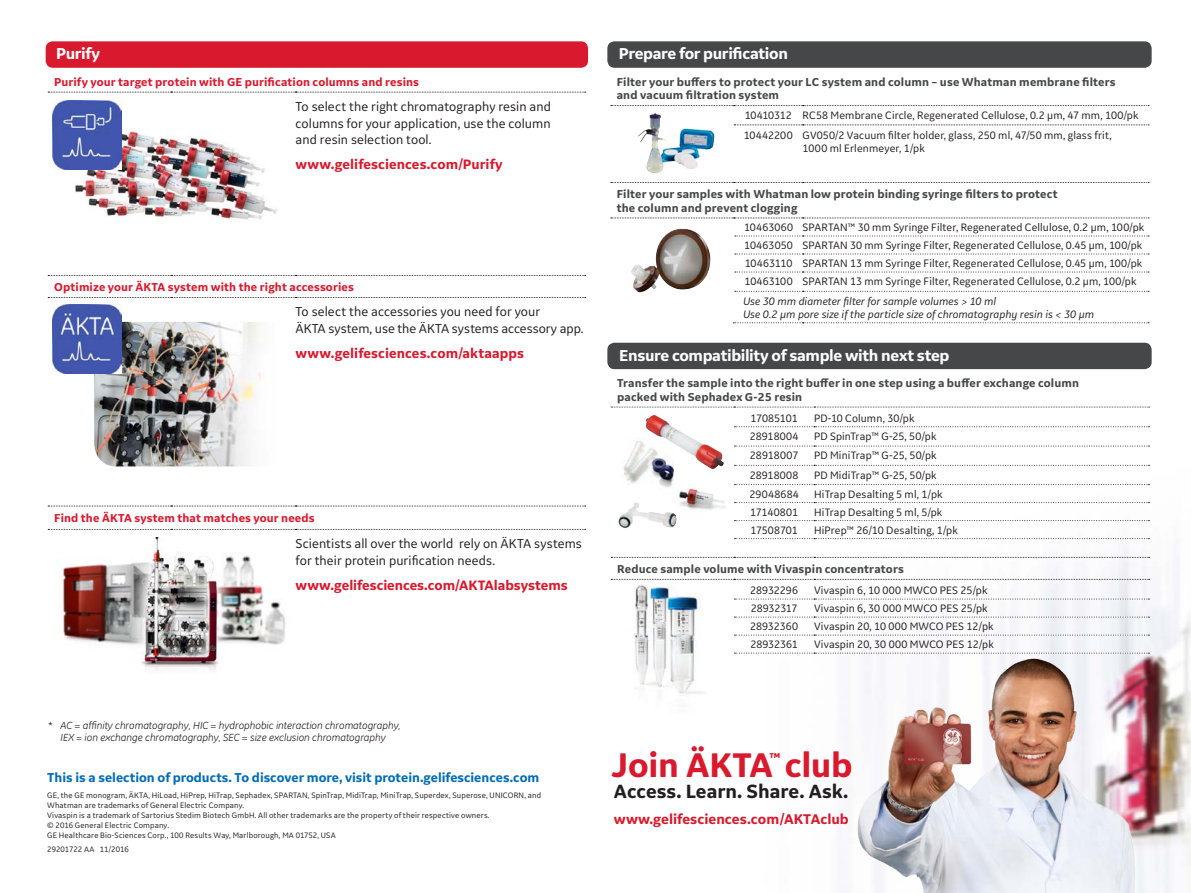
<style>
.page{position:relative;width:1191px;height:893px;background:#fff}
.page>*{position:absolute;margin:0;border:0;box-sizing:border-box;transform-origin:0 0}
.t1{font:700 35.7px "GE Inspira Sans";letter-spacing:-.01em;color:#d9192d}
.t2{font:700 20.1px "GE Inspira Sans";color:#231f20}
.t3{font:700 16.5px "GE Inspira Sans";letter-spacing:-.02em;color:#fff}
.t4{font:700 14.85px "GE Inspira Sans";color:#d9192d}
.t5{font:700 14.7px "GE Inspira Sans";color:#d9192d}
.t6{font:700 14.25px "GE Inspira Sans";letter-spacing:.005em;color:#d9192d}
.t7{font:13.5px/16.5px "GE Inspira Sans";letter-spacing:.005em;color:#231f20}
.t8{font:700 13.5px "GE Inspira Sans";color:#006cb7}
.t9{font:700 12px/13.5px "GE Inspira Sans";letter-spacing:.01em;color:#464748}
.t10{font:700 12px "GE Inspira Sans";letter-spacing:.01em;color:#d9192d}
.t11{font:11.25px/18px "GE Inspira Sans";letter-spacing:.01em;color:#231f20}
.t12{font:italic 11.25px/13.5px "GE Inspira Sans";letter-spacing:.005em;color:#231f20}
.t13{font:11.25px "GE Inspira Sans";letter-spacing:-.01em;color:#231f20}
.t14{font:italic 10.5px/12px "GE Inspira";color:#231f20;text-align:center}
.t15{font:8.25px/9.9px "GE Inspira Sans";letter-spacing:.02em;color:#231f20}
.t16{font:8.25px "GE Inspira Sans";color:#231f20}
</style>
<div class="page">
<img style="left:687px;top:128px;width:28px;height:41px">
<img style="left:638px;top:113px;width:49px;height:61px">
<img style="left:741px;top:445px;width:450px;height:448px">
<div style="left:46px;top:42px;width:541px;height:25px;background:#d9192d;border-radius:6px"></div>
<div style="left:46px;top:41px;width:542px;height:27px;border:2px solid #d9192d;border-radius:6px"></div>
<div style="left:608px;top:42px;width:542px;height:25px;background:#464748;border-radius:6px"></div>
<div style="left:607px;top:41px;width:544px;height:27px;border:2px solid #464748;border-radius:6px"></div>
<div style="left:608px;top:343px;width:542px;height:25px;background:#464748;border-radius:6px"></div>
<div style="left:607px;top:343px;width:544px;height:26px;border:2px solid #464748;border-radius:6px"></div>
<img style="left:62px;top:537px;width:223px;height:133px">
<svg style="left:733px;top:322px;width:416px;height:1px"></svg>
<svg style="left:734px;top:125px;width:415px;height:1px"></svg>
<svg style="left:611px;top:105px;width:538px;height:1px"></svg>
<svg style="left:611px;top:182px;width:538px;height:1px"></svg>
<svg style="left:611px;top:218px;width:538px;height:74px"></svg>
<svg style="left:734px;top:426px;width:415px;height:1px"></svg>
<svg style="left:734px;top:465px;width:415px;height:1px"></svg>
<svg style="left:734px;top:484px;width:415px;height:1px"></svg>
<svg style="left:734px;top:502px;width:415px;height:1px"></svg>
<svg style="left:734px;top:446px;width:415px;height:1px"></svg>
<svg style="left:734px;top:520px;width:415px;height:1px"></svg>
<svg style="left:734px;top:538px;width:415px;height:1px"></svg>
<svg style="left:611px;top:407px;width:538px;height:1px"></svg>
<svg style="left:734px;top:599px;width:415px;height:1px"></svg>
<svg style="left:734px;top:617px;width:415px;height:1px"></svg>
<svg style="left:734px;top:635px;width:415px;height:1px"></svg>
<svg style="left:734px;top:653px;width:415px;height:1px"></svg>
<svg style="left:611px;top:557px;width:538px;height:1px"></svg>
<svg style="left:611px;top:579px;width:538px;height:1px"></svg>
<svg style="left:48px;top:92px;width:538px;height:1px"></svg>
<svg style="left:48px;top:506px;width:538px;height:1px"></svg>
<svg style="left:48px;top:529px;width:538px;height:1px"></svg>
<svg style="left:48px;top:275px;width:538px;height:1px"></svg>
<svg style="left:48px;top:297px;width:538px;height:1px"></svg>
<img style="left:631px;top:229px;width:79px;height:63px">
<img style="left:634px;top:584px;width:71px;height:112px">
<img style="left:855px;top:657px;width:288px;height:236px">
<img style="left:623px;top:440px;width:51px;height:48px">
<img style="left:618px;top:502px;width:58px;height:26px">
<img style="left:646px;top:415px;width:78px;height:54px">
<img style="left:679px;top:488px;width:47px;height:22px">
<img style="left:73px;top:109px;width:204px;height:112px">
<img style="left:53px;top:101px;width:68px;height:68px">
<img style="left:94px;top:322px;width:170px;height:144px">
<img style="left:53px;top:305px;width:68px;height:68px">
<h3 class="t3" style="left:56px;top:44px;width:45px">Purify</h3>
<h3 class="t3" style="left:619px;top:44px;width:171px">Prepare for purification</h3>
<p class="t10" style="left:54px;top:74px;width:366px">Purify your target protein with GE purification columns and resins</p>
<p class="t7" style="left:296px;top:98px;width:257px;text-align:justify">To select the right chromatography resin and columns for your application, use the column and resin selection tool.</p>
<p class="t6" style="left:296px;top:155px;width:208px">www.gelifesciences.com/Purify</p>
<p class="t10" style="left:54px;top:280px;width:301px">Optimize your ÄKTA system with the right accessories</p>
<p class="t7" style="left:296px;top:303px;width:289px">To select the accessories you need for your<br>ÄKTA system, use the ÄKTA systems accessory app.</p>
<p class="t6" style="left:296px;top:344px;width:230px">www.gelifesciences.com/aktaapps</p>
<p class="t10" style="left:54px;top:510px;width:262px">Find the ÄKTA system that matches your needs</p>
<p class="t7" style="left:296px;top:535px;width:288px">Scientists all over the world rely on ÄKTA systems for their protein purification needs.</p>
<p class="t6" style="left:296px;top:576px;width:273px">www.gelifesciences.com/AKTAlabsystems</p>
<p class="t14" style="left:48px;top:719px;width:354px">* AC = affinity chromatography, HIC = hydrophobic interaction chromatography,<br>IEX = ion exchange chromatography, SEC = size exclusion chromatography</p>
<p class="t8" style="left:47px;top:769px;width:494px">This is a selection of products. To discover more, visit protein.gelifesciences.com</p>
<p class="t15" style="left:47px;top:790px;width:495px">GE, the GE monogram, ÄKTA, HiLoad, HiPrep, HiTrap, Sephadex, SPARTAN, SpinTrap, MidiTrap, MiniTrap, Superdex, Superose, UNICORN, and Whatman are trademarks of General Electric Company.<br>Vivaspin is a trademark of Sartorius Stedim Biotech GmbH. All other trademarks are the property of their respective owners.<br>© 2016 General Electric Company.<br>GE Healthcare Bio-Sciences Corp., 100 Results Way, Marlborough, MA 01752, USA</p>
<p class="t16" style="left:47px;top:844px;width:83px">29201722 AA 11/2016</p>
<p class="t9" style="left:617px;top:75px;width:500px">Filter your buffers to protect your LC system and column – use Whatman membrane filters and vacuum filtration system</p>
<p class="t11" style="left:743px;top:106px;width:396px;line-height:19.4px">10410312 RC58 Membrane Circle, Regenerated Cellulose, 0.2 µm, 47 mm, 100/pk<br>10442200 GV050/2 Vacuum filter holder, glass, 250 ml, 47/50 mm, glass frit,</p>
<p class="t11" style="left:802px;top:139px;width:124px">1000 ml Erlenmeyer, 1/pk</p>
<p class="t9" style="left:617px;top:187px;width:442px">Filter your samples with Whatman low protein binding syringe filters to protect the column and prevent clogging</p>
<p class="t11" style="left:744px;top:218px;width:402px">10463060 SPARTAN™ 30 mm Syringe Filter, Regenerated Cellulose, 0.2 µm, 100/pk 10463050 SPARTAN 30 mm Syringe Filter, Regenerated Cellulose, 0.45 µm, 100/pk 10463110 SPARTAN 13 mm Syringe Filter, Regenerated Cellulose, 0.45 µm, 100/pk 10463100 SPARTAN 13 mm Syringe Filter, Regenerated Cellulose, 0.2 µm, 100/pk</p>
<p class="t12" style="left:743px;top:294px;width:352px">Use 30 mm diameter filter for sample volumes &gt; 10 ml<br>Use 0.2 µm pore size if the particle size of chromatography resin is &lt; 30 µm</p>
<h3 class="t3" style="left:619px;top:346px;width:332px">Ensure compatibility of sample with next step</h3>
<p class="t9" style="left:617px;top:376px;width:463px">Transfer the sample into the right buffer in one step using a buffer exchange column packed with Sephadex G-25 resin</p>
<p class="t13" style="left:750px;top:411px;width:49px">17085101</p>
<p class="t11" style="left:814px;top:409px;width:102px">PD-10 Column, 30/pk</p>
<p class="t11" style="left:749px;top:427px;width:50px">28918004</p>
<p class="t11" style="left:814px;top:427px;width:124px">PD SpinTrap™ G-25, 50/pk</p>
<p class="t11" style="left:750px;top:446px;width:50px">28918007</p>
<p class="t11" style="left:814px;top:446px;width:124px">PD MiniTrap™ G-25, 50/pk</p>
<p class="t11" style="left:749px;top:466px;width:50px">28918008</p>
<p class="t11" style="left:814px;top:466px;width:124px">PD MidiTrap™ G-25, 50/pk</p>
<p class="t11" style="left:749px;top:485px;width:51px">29048684</p>
<p class="t11" style="left:814px;top:485px;width:130px">HiTrap Desalting 5 ml, 1/pk</p>
<p class="t13" style="left:750px;top:505px;width:49px">17140801</p>
<p class="t11" style="left:814px;top:503px;width:130px">HiTrap Desalting 5 ml, 5/pk</p>
<p class="t13" style="left:750px;top:523px;width:49px">17508701</p>
<p class="t11" style="left:814px;top:521px;width:145px">HiPrep™ 26/10 Desalting, 1/pk</p>
<p class="t9" style="left:617px;top:562px;width:288px">Reduce sample volume with Vivaspin concentrators</p>
<p class="t11" style="left:750px;top:581px;width:49px">28932296</p>
<p class="t11" style="left:814px;top:581px;width:175px">Vivaspin 6, 10 000 MWCO PES 25/pk</p>
<p class="t13" style="left:750px;top:602px;width:48px">28932317</p>
<p class="t11" style="left:814px;top:599px;width:175px">Vivaspin 6, 30 000 MWCO PES 25/pk</p>
<p class="t11" style="left:750px;top:617px;width:49px">28932360</p>
<p class="t11" style="left:814px;top:617px;width:181px">Vivaspin 20, 10 000 MWCO PES 12/pk</p>
<p class="t11" style="left:750px;top:635px;width:49px">28932361</p>
<p class="t11" style="left:814px;top:635px;width:181px">Vivaspin 20, 30 000 MWCO PES 12/pk</p>
<h1 class="t1" style="left:611px;top:743px;width:243px">Join ÄKTA club</h1>
<h3 class="t4" style="left:769px;top:749px;width:13px">™</h3>
<h2 class="t2" style="left:614px;top:779px;width:236px">Access. Learn. Share. Ask.</h2>
<h3 class="t5" style="left:614px;top:810px;width:236px">www.gelifesciences.com/AKTAclub</h3>
</div>
